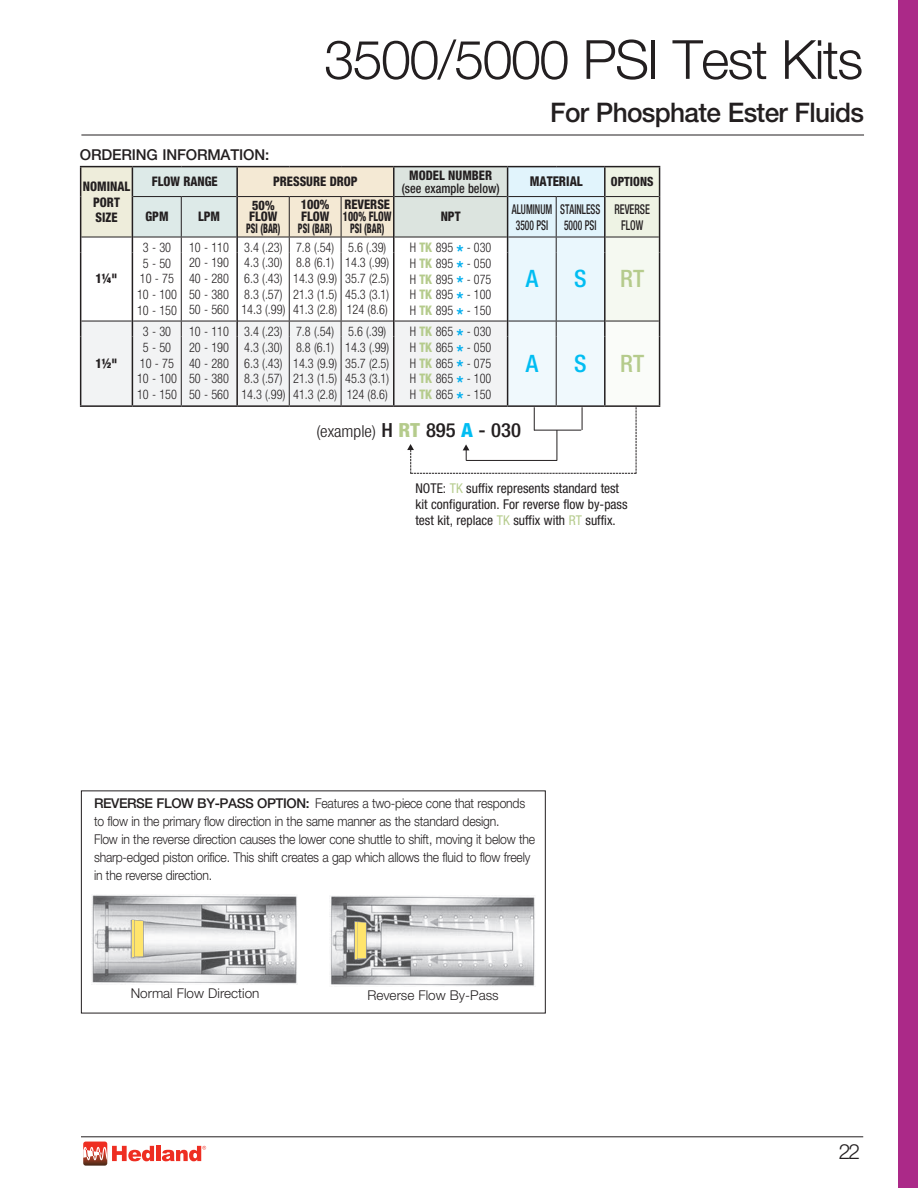
<style>
.page{position:relative;width:918px;height:1188px;background:#fff}
.page>*{position:absolute;margin:0;border:0;box-sizing:border-box;transform-origin:0 0}
.t1{font:300 54px "Helvetica Neue LT Std";letter-spacing:-.03em;color:#231f20}
.t2{font:500 27px "Helvetica Neue LT Std";letter-spacing:-.025em;color:#231f20}
.t3{font:500 condensed 24px "Helvetica Neue LT Std";color:#01bdf2}
.t4{font:500 condensed 24px "Helvetica Neue LT Std";color:#b5cb8c}
.t5{font:300 21px "Helvetica Neue LT Std";color:#231f20}
.t6{font:300 condensed 16.5px "Helvetica Neue LT Std";color:#231f20;scale:1.06 1}
.t7{font:300 15px "Helvetica Neue LT Std";color:#231f20;scale:.9 1}
.t8{font:500 15px "Helvetica Neue LT Std";letter-spacing:-.01em;color:#231f20}
.t9{font:300 13.5px/18px "Helvetica Neue LT Std";letter-spacing:-.015em;color:#231f20;scale:.9 1}
.t10{font:condensed 13.5px/16.2px "Helvetica Neue LT Std";color:#231f20}
.t11{font:500 condensed 13.5px/16.2px "Helvetica Neue LT Std";color:#231f20;scale:.7 1}
.t12{font:500 condensed 13.5px/16.2px "Helvetica Neue LT Std";color:#231f20;text-align:center;scale:.75 1}
.t13{font:800 condensed 13.5px "Helvetica Neue LT Std";color:#231f20;scale:.93 1}
.t14{font:300 condensed 13.2px/15.6px "Helvetica Neue LT Std";color:#231f20;scale:.93 1}
.t15{font:800 condensed 13.2px/12px "Helvetica Neue LT Std";color:#231f20;text-align:center;scale:.93 1}
.t16{font:300 condensed 13.2px/15.6px "Helvetica Neue LT Std";color:#231f20;text-align:justify;scale:.92 1}
.t17{font:500 condensed 13.2px "Helvetica Neue LT Std";color:#231f20;scale:.93 1}
.t18{font:800 condensed 12.75px "Helvetica Neue LT Std";color:#231f20;scale:.93 1}
.s1{font-weight:800;color:#b5cb8c}
.s2{font-weight:500;font-stretch:normal;font-size:21px;color:#00aeef}
.s3{font-weight:500;font-size:19.5px}
.s4{font-weight:800;font-size:19.5px;color:#b5cb8c}
.s5{font-weight:800;font-size:19.5px;color:#01bdf2}
.s6{color:#b5cb8c}
.s7{font-weight:500}
</style>
<div class="page">
<hr style="left:81px;top:1136px;width:782px;height:1px;background:#231f20">
<hr style="left:81px;top:135px;width:783px;height:1px;background:#231f20">
<div style="left:898px;top:0;width:20px;height:1188px;background:#ab2988"></div>
<img style="left:92px;top:894px;width:205px;height:90px">
<svg style="left:134px;top:920px;width:10px;height:37px"></svg>
<hr style="left:132px;top:920px;width:1px;height:37px;background:#ffe56c">
<img style="left:329px;top:896px;width:206px;height:90px">
<svg style="left:357px;top:922px;width:9px;height:37px"></svg>
<hr style="left:355px;top:922px;width:1px;height:36px;background:#ffe56c">
<div style="left:81px;top:790px;width:465px;height:223px;border:1px solid #231f20"></div>
<hr style="left:605px;top:166px;width:55px;height:1px;background:#231f20">
<hr style="left:80px;top:166px;width:52px;height:1px;background:#231f20">
<hr style="left:132px;top:166px;width:49px;height:1px;background:#231f20">
<hr style="left:181px;top:166px;width:56px;height:1px;background:#231f20">
<hr style="left:237px;top:166px;width:52px;height:1px;background:#231f20">
<hr style="left:289px;top:166px;width:52px;height:1px;background:#231f20">
<hr style="left:341px;top:166px;width:53px;height:1px;background:#231f20">
<hr style="left:394px;top:166px;width:114px;height:1px;background:#231f20">
<hr style="left:508px;top:166px;width:48px;height:1px;background:#231f20">
<hr style="left:556px;top:166px;width:49px;height:1px;background:#231f20">
<svg style="left:80px;top:167px;width:580px;height:307px"></svg>
<svg style="left:83px;top:1142px;width:71px;height:24px"></svg>
<hr style="left:156px;top:1146px;width:4px;height:15px;background:#ee2e22">
<svg style="left:162px;top:1146px;width:44px;height:15px"></svg>
<h1 class="t1" style="left:324px;top:27px;width:541px">3500/5000 PSI Test Kits</h1>
<h2 class="t2" style="left:550px;top:97px;width:315px">For Phosphate Ester Fluids</h2>
<p class="t8" style="left:80px;top:146px;width:191px">ORDERING INFORMATION:</p>
<p class="t15" style="left:83px;top:178px;width:52px;line-height:15.6px">NOMINAL<br>PORT<br>SIZE</p>
<p class="t15" style="left:152px;top:175px;width:73px">FLOW RANGE</p>
<p class="t15" style="left:273px;top:175px;width:93px">PRESSURE DROP</p>
<p class="t15" style="left:145px;top:211px;width:26px">GPM</p>
<p class="t15" style="left:198px;top:211px;width:25px">LPM</p>
<p class="t15" style="left:246px;top:199px;width:38px">50%<br>FLOW<br>PSI (BAR)</p>
<p class="t15" style="left:298px;top:199px;width:38px;text-align:left">100%<br>FLOW<br>PSI (BAR)</p>
<p class="t15" style="left:343px;top:199px;width:54px">REVERSE<br>100% FLOW<br>PSI (BAR)</p>
<p class="t15" style="left:409px;top:169px;width:91px">MODEL NUMBER</p>
<p class="t17" style="left:402px;top:181px;width:107px">(see example below)</p>
<p class="t13" style="left:530px;top:173px;width:58px">MATERIAL</p>
<p class="t18" style="left:611px;top:174px;width:47px">OPTIONS</p>
<p class="t15" style="left:441px;top:211px;width:23px">NPT</p>
<p class="t11" style="left:512px;top:200px;width:59px">ALUMINUM<br>3500 PSI</p>
<p class="t11" style="left:560px;top:200px;width:59px">STAINLESS<br>5000 PSI</p>
<p class="t12" style="left:614px;top:200px;width:49px">REVERSE<br>FLOW</p>
<p class="t15" style="left:96px;top:272px;width:25px">1¼"</p>
<p class="t15" style="left:96px;top:357px;width:25px">1½"</p>
<p class="t14" style="left:137px;top:239px;width:45px;text-align:center">3 - 30<br>5 - 50<br>10 - 75<br>10 - 100<br>10 - 150</p>
<p class="t14" style="left:189px;top:239px;width:45px;text-align:justify">10 - 110<br>20 - 190<br>40 - 280<br>50 - 380<br>50 - 560</p>
<p class="t14" style="left:241px;top:239px;width:49px">3.4 (.23)<br>4.3 (.30)<br>6.3 (.43)<br>8.3 (.57)<br>14.3 (.99)</p>
<p class="t14" style="left:293px;top:239px;width:49px">7.8 (.54)<br>8.8 (6.1)<br>14.3 (9.9)<br>21.3 (1.5)<br>41.3 (2.8)</p>
<p class="t14" style="left:345px;top:239px;width:49px">5.6 (.39)<br>14.3 (.99)<br>35.7 (2.5)<br>45.3 (3.1)<br>124 (8.6)</p>
<p class="t16" style="left:410px;top:240px;width:90px">H <span class="s1">TK</span> 895 <span class="s2">*</span> - 030<br>H <span class="s1">TK</span> 895 <span class="s2">*</span> - 050<br>H <span class="s1">TK</span> 895 <span class="s2">*</span> - 075<br>H <span class="s1">TK</span> 895 <span class="s2">*</span> - 100<br>H <span class="s1">TK</span> 895 <span class="s2">*</span> - 150</p>
<p class="t14" style="left:137px;top:324px;width:45px;text-align:center">3 - 30<br>5 - 50<br>10 - 75<br>10 - 100<br>10 - 150</p>
<p class="t14" style="left:189px;top:324px;width:45px;text-align:justify">10 - 110<br>20 - 190<br>40 - 280<br>50 - 380<br>50 - 560</p>
<p class="t14" style="left:241px;top:324px;width:49px">3.4 (.23)<br>4.3 (.30)<br>6.3 (.43)<br>8.3 (.57)<br>14.3 (.99)</p>
<p class="t14" style="left:293px;top:324px;width:49px">7.8 (.54)<br>8.8 (6.1)<br>14.3 (9.9)<br>21.3 (1.5)<br>41.3 (2.8)</p>
<p class="t14" style="left:345px;top:324px;width:49px">5.6 (.39)<br>14.3 (.99)<br>35.7 (2.5)<br>45.3 (3.1)<br>124 (8.6)</p>
<p class="t16" style="left:410px;top:324px;width:90px">H <span class="s1">TK</span> 865 <span class="s2">*</span> - 030<br>H <span class="s1">TK</span> 865 <span class="s2">*</span> - 050<br>H <span class="s1">TK</span> 865 <span class="s2">*</span> - 075<br>H <span class="s1">TK</span> 865 <span class="s2">*</span> - 100<br>H <span class="s1">TK</span> 865 <span class="s2">*</span> - 150</p>
<h3 class="t3" style="left:526px;top:264px;width:14px">A</h3>
<h3 class="t3" style="left:574px;top:264px;width:14px">S</h3>
<h3 class="t4" style="left:620px;top:264px;width:25px">RT</h3>
<h3 class="t3" style="left:526px;top:349px;width:14px">A</h3>
<h3 class="t3" style="left:574px;top:349px;width:14px">S</h3>
<h3 class="t4" style="left:620px;top:349px;width:25px">RT</h3>
<p class="t6" style="left:316px;top:422px;width:195px">(example) <span class="s3">H</span> <span class="s4">RT</span> <span class="s3">895</span> <span class="s5">A</span> <span class="s3">- 030</span></p>
<p class="t10" style="left:415px;top:480px;width:214px">NOTE: <span class="s6">TK</span> suffix represents standard test kit configuration. For reverse flow by-pass test kit, replace <span class="s6">TK</span> suffix with <span class="s6">RT</span> suffix.</p>
<p class="t9" style="left:94px;top:794px;width:492px"><span class="s7">REVERSE FLOW BY-PASS OPTION:</span> Features a two-piece cone that responds to flow in the primary flow direction in the same manner as the standard design.<br>Flow in the reverse direction causes the lower cone shuttle to shift, moving it below the sharp-edged piston orifice. This shift creates a gap which allows the fluid to flow freely in the reverse direction.</p>
<p class="t7" style="left:388px;top:984px;width:147px">Reverse Flow By-Pass</p>
<p class="t7" style="left:131px;top:985px;width:143px">Normal Flow Direction</p>
<p class="t7" style="left:368px;top:986px;width:147px">Reverse Flow By-Pass</p>
<p class="t7" style="left:111px;top:986px;width:143px">Normal Flow Direction</p>
<h3 class="t5" style="left:839px;top:1139px;width:23px">22</h3>
</div>
